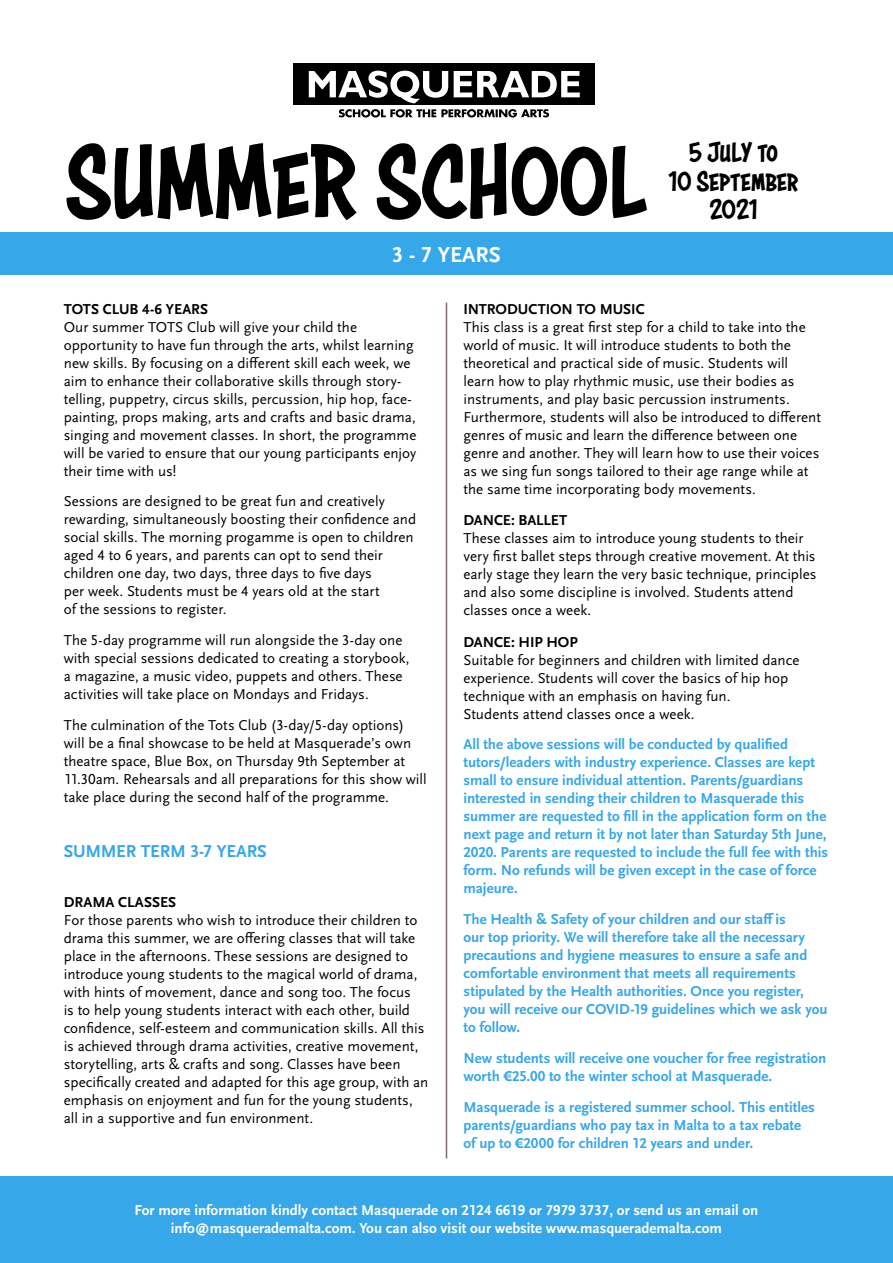
<style>
.page{position:relative;width:893px;height:1263px;background:#fff}
.page>*{position:absolute;margin:0;border:0;box-sizing:border-box;transform-origin:0 0}
.t1{font:109.5px "Astounder Squared BB";letter-spacing:-.01em;color:#000}
.t2{font:30px/28.5px "Astounder Squared BB";letter-spacing:-.005em;color:#000;text-align:center}
.t3{font:700 22.5px "Scala Sans Pro";color:#fff}
.t4{font:700 18px "Scala Sans Pro";letter-spacing:-.015em;color:#36a7e9}
.t5{font:15px/18px "Scala Sans Pro";color:#000}
.t6{font:700 15px/18px "Scala Sans Pro";color:#36a7e9}
.t7{font:700 15px/18px "Scala Sans Pro";color:#fff;text-align:center}
.t8{font:700 15px "Scala Sans Pro";letter-spacing:-.005em;color:#000}
</style>
<div class="page">
<hr style="left:446px;top:303px;width:1px;height:855px;background:#7b6a72">
<svg style="left:339px;top:109px;width:210px;height:9px"></svg>
<div style="left:293px;top:64px;width:301px;height:41px;background:#000"></div>
<svg style="left:309px;top:71px;width:271px;height:32px"></svg>
<div style="left:0;top:232px;width:893px;height:42px;background:#36a7e9"></div>
<div style="left:0;top:1177px;width:893px;height:86px;background:#36a7e9"></div>
<h1 class="t1" style="left:65px;top:121px;width:584px">SUMMeR SCHOOL</h1>
<h3 class="t3" style="left:392px;top:241px;width:110px">3 - 7 YEARS</h3>
<h2 class="t2" style="left:668px;top:138px;width:132px">5 JuLY to<br>10 September<br>2021</h2>
<p class="t8" style="left:64px;top:300px;width:146px">TOTS CLUB 4-6 YEARS</p>
<p class="t5" style="left:64px;top:318px;width:354px">Our summer TOTS Club will give your child the opportunity to have fun through the arts, whilst learning new skills. By focusing on a different skill each week, we aim to enhance their collaborative skills through story&shy;telling, puppetry, circus skills, percussion, hip hop, face&shy;painting, props making, arts and crafts and basic drama, singing and movement classes. In short, the programme will be varied to ensure that our young participants enjoy their time with us!</p>
<p class="t5" style="left:64px;top:492px;width:354px">Sessions are designed to be great fun and creatively rewarding, simultaneously boosting their confidence and social skills. The morning progamme is open to children aged 4 to 6 years, and parents can opt to send their children one day, two days, three days to five days<br>per week. Students must be 4 years old at the start<br>of the sessions to register.</p>
<p class="t5" style="left:64px;top:631px;width:347px">The 5-day programme will run alongside the 3-day one with special sessions dedicated to creating a storybook, a magazine, a music video, puppets and others. These activities will take place on Mondays and Fridays.</p>
<p class="t5" style="left:64px;top:716px;width:364px">The culmination of the Tots Club (3-day/5-day options) will be a final showcase to be held at Masquerade’s own theatre space, Blue Box, on Thursday 9th September at 11.30am. Rehearsals and all preparations for this show will take place during the second half of the programme.</p>
<p class="t4" style="left:64px;top:840px;width:205px">SUMMER TERM 3-7 YEARS</p>
<p class="t8" style="left:64px;top:893px;width:114px">DRAMA CLASSES</p>
<p class="t5" style="left:64px;top:911px;width:366px">For those parents who wish to introduce their children to drama this summer, we are offering classes that will take place in the afternoons. These sessions are designed to introduce young students to the magical world of drama, with hints of movement, dance and song too. The focus<br>is to help young students interact with each other, build confidence, self-esteem and communication skills. All this is achieved through drama activities, creative movement, storytelling, arts &amp; crafts and song. Classes have been specifically created and adapted for this age group, with an emphasis on enjoyment and fun for the young students, all in a supportive and fun environment.</p>
<p class="t8" style="left:463px;top:300px;width:183px">INTRODUCTION TO MUSIC</p>
<p class="t5" style="left:463px;top:318px;width:359px">This class is a great first step for a child to take into the world of music. It will introduce students to both the theoretical and practical side of music. Students will learn how to play rhythmic music, use their bodies as instruments, and play basic percussion instruments.<br>Furthermore, students will also be introduced to different genres of music and learn the difference between one genre and another. They will learn how to use their voices as we sing fun songs tailored to their age range while at the same time incorporating body movements.</p>
<p class="t8" style="left:463px;top:511px;width:105px">DANCE: BALLET</p>
<p class="t5" style="left:463px;top:529px;width:355px">These classes aim to introduce young students to their very first ballet steps through creative movement. At this early stage they learn the very basic technique, principles and also some discipline is involved. Students attend classes once a week.</p>
<p class="t8" style="left:463px;top:633px;width:116px">DANCE: HIP HOP</p>
<p class="t5" style="left:463px;top:651px;width:337px">Suitable for beginners and children with limited dance experience. Students will cover the basics of hip hop technique with an emphasis on having fun.<br>Students attend classes once a week.</p>
<p class="t6" style="left:463px;top:736px;width:366px">All the above sessions will be conducted by qualified tutors/leaders with industry experience. Classes are kept small to ensure individual attention. Parents/guardians interested in sending their children to Masquerade this summer are requested to fill in the application form on the next page and return it by not later than Saturday 5th June, 2020. Parents are requested to include the full fee with this form. No refunds will be given except in the case of force majeure.</p>
<p class="t6" style="left:463px;top:910px;width:366px">The Health &amp; Safety of your children and our staff is<br>our top priority. We will therefore take all the necessary precautions and hygiene measures to ensure a safe and comfortable environment that meets all requirements stipulated by the Health authorities. Once you register, you will receive our COVID-19 guidelines which we ask you to follow.</p>
<p class="t6" style="left:463px;top:1049px;width:364px">New students will receive one voucher for free registration worth €25.00 to the winter school at Masquerade.</p>
<p class="t6" style="left:463px;top:1098px;width:353px">Masquerade is a registered summer school. This entitles parents/guardians who pay tax in Malta to a tax rebate of up to €2000 for children 12 years and under.</p>
<p class="t7" style="left:135px;top:1201px;width:625px">For more information kindly contact Masquerade on 2124 6619 or 7979 3737, or send us an email on info@masquerademalta.com. You can also visit our website www.masquerademalta.com</p>
</div>
